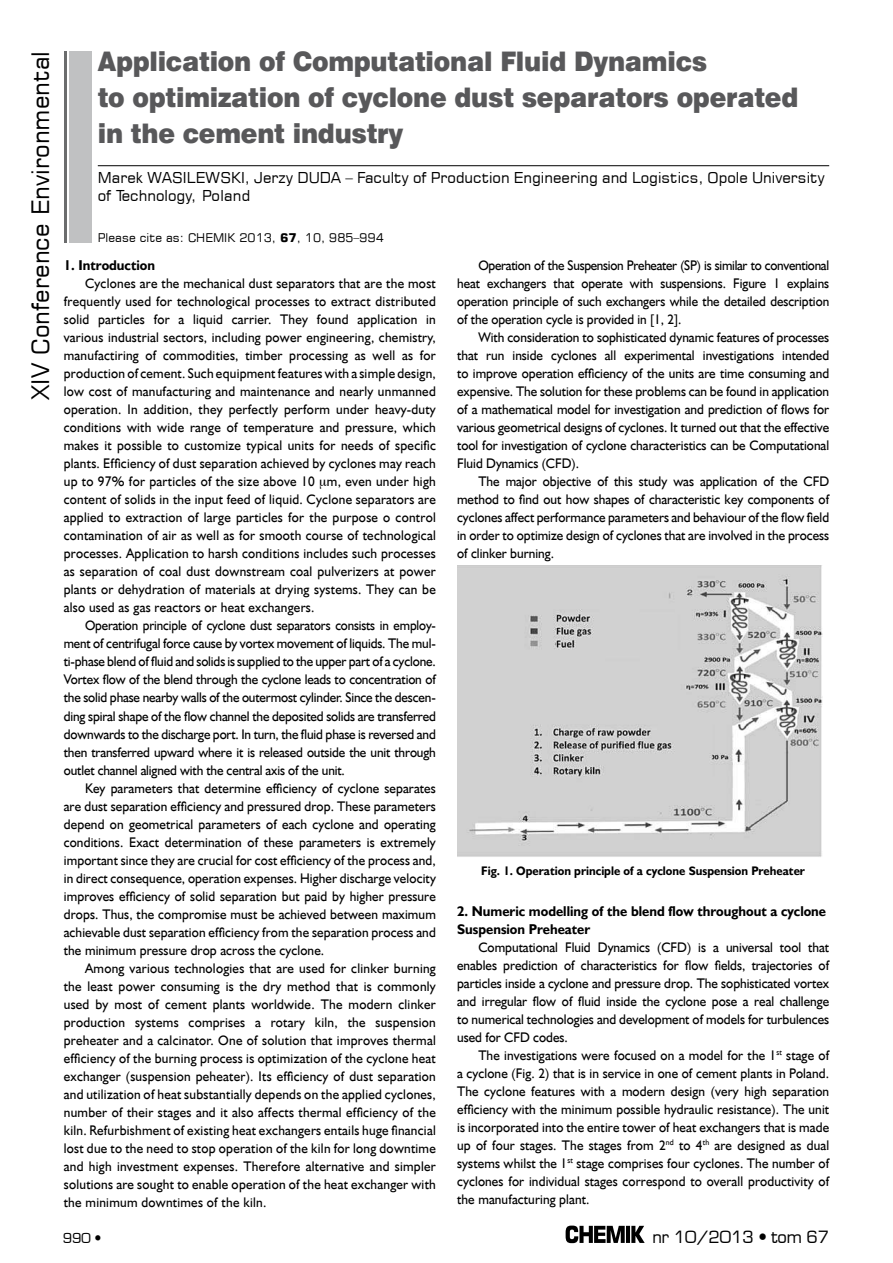
<style>
.page{position:relative;width:893px;height:1263px;background:#fff}
.page>*{position:absolute;margin:0;border:0;box-sizing:border-box;transform-origin:0 0}
.t1{font:27px/36px "Swis 721 Blk EU";letter-spacing:-.01em;color:#58585a;scale:.93 1}
.t2{font:24px "Square 721 EU";color:#000}
.t3{font:16.5px "Euromode";color:#000}
.t4{font:15px/18px "Square 721 EU";color:#000}
.t5{font:700 14.25px/18px "Humanst 521 EU";color:#000;scale:.95 1}
.t6{font:13.95px/18px "Humanst 521 EU";color:#000;text-align:justify;scale:.95 1}
.t7{font:13.95px/18px "Humanst 521 EU";color:#000;text-align:justify;scale:.93 1}
.t8{font:13.95px/18px "Humanst 521 EU";color:#000;text-align:justify;scale:.94 1}
.t9{font:13.5px "Euromode";color:#000}
.t10{font:700 12.45px "Humanst 521 EU";color:#000;scale:.95 1}
.t11{font:12px "Square 721 EU";color:#000}
.s1{font-weight:700}
</style>
<div class="page">
<svg style="left:566px;top:1225px;width:79px;height:18px"></svg>
<hr style="left:98px;top:165px;width:731px;height:1px;background:#000">
<div style="left:70px;top:51px;width:22px;height:191px;background:#c0c1c2"></div>
<hr style="left:64px;top:51px;width:3px;height:191px;background:#6b6c6d">
<img style="left:457px;top:565px;width:365px;height:292px">
<h2 class="t2" style="left:25px;top:400px;width:350px;rotate:-90deg">XIV Conference Environmental</h2>
<h1 class="t1" style="left:98px;top:44px;width:755px">Application of Computational Fluid Dynamics<br>to optimization of cyclone dust separators operated in the cement industry</h1>
<p class="t4" style="left:98px;top:169px;width:729px">Marek WASILEWSKI, Jerzy DUDA – Faculty of Production Engineering and Logistics, Opole University of Technology, Poland</p>
<p class="t11" style="left:98px;top:230px;width:288px">Please cite as: CHEMIK 2013, <span class="s1">67</span>, 10, 985–994</p>
<p class="t5" style="left:64px;top:256px;width:98px">1. Introduction</p>
<p class="t6" style="left:64px;top:274px;width:393px;text-indent:21px">Cyclones are the mechanical dust separators that are the most frequently used for technological processes to extract distributed solid particles for a liquid carrier. They found application in various industrial sectors, including power engineering, chemistry, manufactiring of commodities, timber processing as well as for production of cement. Such equipment features with a simple design, low cost of manufacturing and maintenance and nearly unmanned operation. In addition, they perfectly perform under heavy-duty conditions with wide range of temperature and pressure, which makes it possible to customize typical units for needs of speciic plants. Eficiency of dust separation achieved by cyclones may reach up to 97% for particles of the size above 10 m, even under high content of solids in the input feed of liquid. Cyclone separators are applied to extraction of large particles for the purpose o control contamination of air as well as for smooth course of technological processes. Application to harsh conditions includes such processes as separation of coal dust downstream coal pulverizers at power plants or dehydration of materials at drying systems. They can be also used as gas reactors or heat exchangers.</p>
<p class="t7" style="left:64px;top:617px;width:402px;text-indent:21px">Operation principle of cyclone dust separators consists in employ&shy;ment of centrifugal force cause by vortex movement of liquids. The mul&shy;ti-phase blend of luid and solids is supplied to the upper part of a cyclone.<br>Vortex low of the blend through the cyclone leads to concentration of the solid phase nearby walls of the outermost cylinder. Since the descen&shy;ding spiral shape of the low channel the deposited solids are transferred downwards to the discharge port. In turn, the luid phase is reversed and then transferred upward where it is released outside the unit through outlet channel aligned with the central axis of the unit.</p>
<p class="t6" style="left:64px;top:779px;width:393px;text-indent:21px">Key parameters that determine eficiency of cyclone separates are dust separation eficiency and pressured drop. These parameters depend on geometrical parameters of each cyclone and operating conditions. Exact determination of these parameters is extremely important since they are crucial for cost eficiency of the process and, in direct consequence, operation expenses. Higher discharge velocity improves eficiency of solid separation but paid by higher pressure drops. Thus, the compromise must be achieved between maximum achievable dust separation eficiency from the separation process and the minimum pressure drop across the cyclone.</p>
<p class="t6" style="left:64px;top:959px;width:393px;text-indent:21px">Among various technologies that are used for clinker burning the least power consuming is the dry method that is commonly used by most of cement plants worldwide. The modern clinker production systems comprises a rotary kiln, the suspension preheater and a calcinator. One of solution that improves thermal eficiency of the burning process is optimization of the cyclone heat exchanger (suspension peheater). Its eficiency of dust separation and utilization of heat substantially depends on the applied cyclones, number of their stages and it also affects thermal eficiency of the kiln. Refurbishment of existing heat exchangers entails huge inancial lost due to the need to stop operation of the kiln for long downtime and high investment expenses. Therefore alternative and simpler solutions are sought to enable operation of the heat exchanger with the minimum downtimes of the kiln.</p>
<p class="t8" style="left:457px;top:256px;width:397px;text-indent:21px">Operation of the Suspension Preheater (SP) is similar to conventional heat exchangers that operate with suspensions. Figure 1 explains operation principle of such exchangers while the detailed description of the operation cycle is provided in [1, 2].</p>
<p class="t6" style="left:457px;top:328px;width:393px;text-indent:21px">With consideration to sophisticated dynamic features of processes that run inside cyclones all experimental investigations intended to improve operation eficiency of the units are time consuming and expensive. The solution for these problems can be found in application of a mathematical model for investigation and prediction of lows for various geometrical designs of cyclones. It turned out that the effective tool for investigation of cyclone characteristics can be Computational Fluid Dynamics (CFD).</p>
<p class="t6" style="left:457px;top:472px;width:393px;text-indent:21px">The major objective of this study was application of the CFD method to ind out how shapes of characteristic key components of cyclones affect performance parameters and behaviour of the low ield in order to optimize design of cyclones that are involved in the process of clinker burning.</p>
<p class="t10" style="left:481px;top:863px;width:342px">Fig. 1. Operation principle of a cyclone Suspension Preheater</p>
<p class="t5" style="left:457px;top:902px;width:390px">2. Numeric modelling of the blend low throughout a cyclone<br>Suspension Preheater</p>
<p class="t6" style="left:457px;top:938px;width:393px;text-indent:21px">Computational Fluid Dynamics (CFD) is a universal tool that enables prediction of characteristics for low ields, trajectories of particles inside a cyclone and pressure drop. The sophisticated vortex and irregular low of luid inside the cyclone pose a real challenge to numerical technologies and development of models for turbulences used for CFD codes.</p>
<p class="t6" style="left:457px;top:1046px;width:393px;text-indent:21px">The investigations were focused on a model for the 1<sup>st</sup> stage of a cyclone (Fig. 2) that is in service in one of cement plants in Poland.<br>The cyclone features with a modern design (very high separation eficiency with the minimum possible hydraulic resistance). The unit is incorporated into the entire tower of heat exchangers that is made up of four stages. The stages from 2<sup>nd</sup> to 4<sup>th</sup> are designed as dual systems whilst the 1<sup>st</sup> stage comprises four cyclones. The number of cyclones for individual stages correspond to overall productivity of the manufacturing plant.</p>
<p class="t9" style="left:63px;top:1229px;width:40px">990 •</p>
<p class="t3" style="left:652px;top:1227px;width:178px">nr 10/2013 • tom 67</p>
</div>
